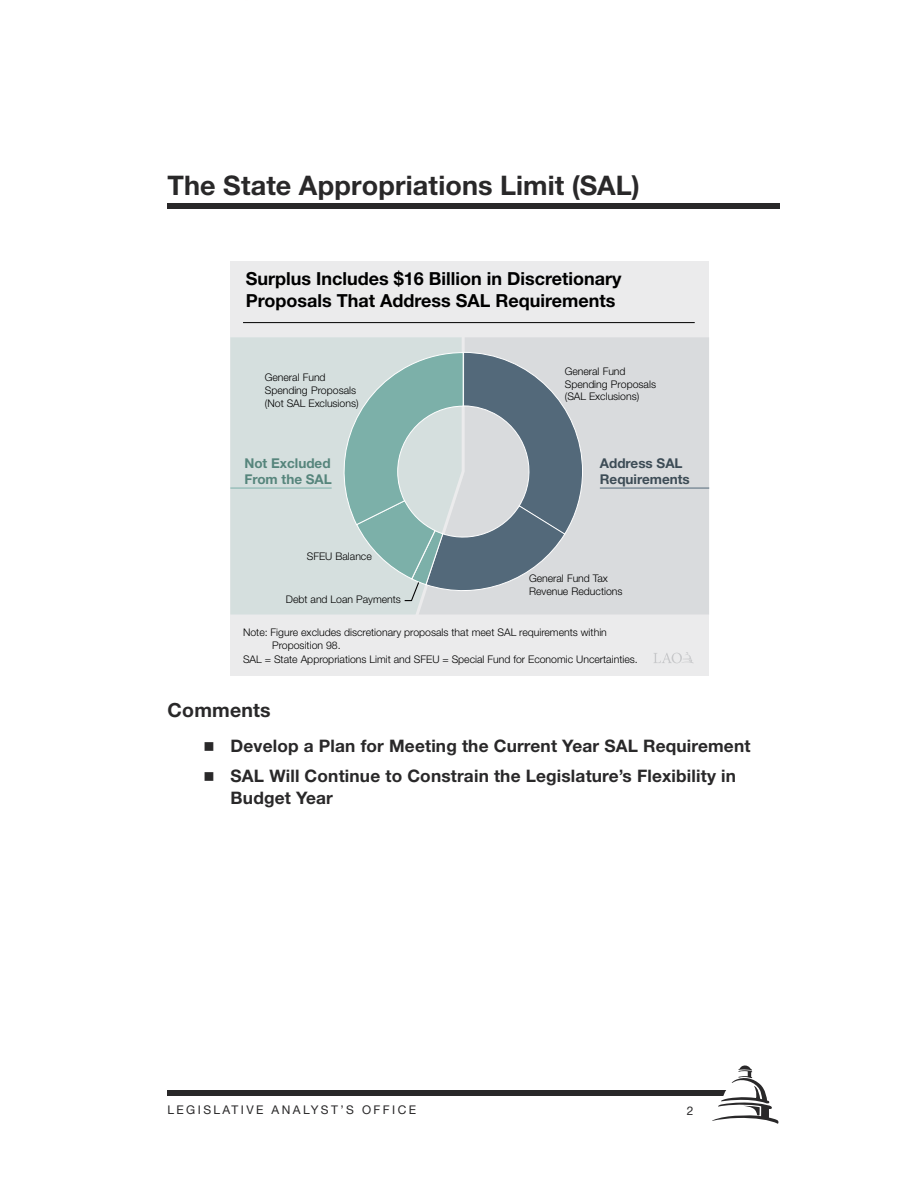
<style>
.page{position:relative;width:918px;height:1188px;background:#fff}
.page>*{position:absolute;margin:0;border:0;box-sizing:border-box;transform-origin:0 0}
.t1{font:700 27px "Helvetica Neue LT";letter-spacing:.005em;color:#292829}
.t2{font:700 19.5px "Helvetica Neue LT";letter-spacing:.01em;color:#292829}
.t3{font:700 18px/21.6px "Helvetica Neue LT";color:#000}
.t4{font:700 17.25px/30px "Helvetica Neue LT";letter-spacing:.01em;color:#292829}
.t5{font:700 13.5px/16.2px "Helvetica Neue LT";color:#3d4c56}
.t6{font:700 13.5px/16.2px "Helvetica Neue LT";color:#56857c}
.t7{font:12px "Helvetica Neue LT";letter-spacing:.2em;color:#292829}
.t8{font:300 10.5px/12.6px "Helvetica Neue LT";color:#000}
</style>
<div class="page">
<div style="left:168px;top:1090px;width:567px;height:5px;background:#292829"></div>
<svg style="left:712px;top:1065px;width:67px;height:59px"></svg>
<div style="left:168px;top:204px;width:612px;height:5px;background:#292829"></div>
<div style="left:230px;top:261px;width:479px;height:415px;background:#ebebec"></div>
<svg style="left:654px;top:652px;width:39px;height:11px"></svg>
<div style="left:583px;top:337px;width:126px;height:277px;background:#d9dbdd"></div>
<div style="left:230px;top:337px;width:97px;height:278px;background:#d5dfde"></div>
<hr style="left:243px;top:322px;width:452px;height:1px;background:#000">
<svg style="left:327px;top:337px;width:256px;height:278px;background:#a7babd"></svg>
<hr style="left:600px;top:488px;width:109px;height:1px;background:#53697a">
<hr style="left:230px;top:488px;width:102px;height:1px;background:#7cb0a9">
<h1 class="t1" style="left:168px;top:169px;width:474px">The State Appropriations Limit (SAL)</h1>
<h3 class="t3" style="left:246px;top:268px;width:377px">Surplus Includes $16 Billion in Discretionary<br>Proposals That Address SAL Requirements</h3>
<p class="t8" style="left:265px;top:371px;width:95px">General Fund<br>Spending Proposals (Not SAL Exclusions)</p>
<p class="t6" style="left:244px;top:455px;width:89px">Not Excluded<br>From the SAL</p>
<p class="t8" style="left:307px;top:550px;width:66px">SFEU Balance</p>
<p class="t8" style="left:286px;top:593px;width:117px">Debt and Loan Payments</p>
<p class="t8" style="left:565px;top:365px;width:93px">General Fund<br>Spending Proposals (SAL Exclusions)</p>
<p class="t5" style="left:600px;top:455px;width:91px">Address SAL<br>Requirements</p>
<p class="t8" style="left:529px;top:572px;width:95px">General Fund Tax<br>Revenue Reductions</p>
<p class="t8" style="left:243px;top:625px;width:365px">Note: Figure excludes discretionary proposals that meet SAL requirements within</p>
<p class="t8" style="left:272px;top:639px;width:70px">Proposition 98.</p>
<p class="t8" style="left:243px;top:652px;width:396px">SAL = State Appropriations Limit and SFEU = Special Fund for Economic Uncertainties.</p>
<h2 class="t2" style="left:168px;top:698px;width:105px">Comments</h2>
<h3 class="t4" style="left:231px;top:730px;width:521px">Develop a Plan for Meeting the Current Year SAL Requirement<br>SAL Will Continue to Constrain the Legislature’s Flexibility in</h3>
<h3 class="t4" style="left:231px;top:783px;width:104px">Budget Year</h3>
<p class="t7" style="left:168px;top:1102px;width:250px">LEGISLATIVE ANALYST’S OFFICE</p>
<p class="t7" style="left:687px;top:1104px;width:8px">2</p>
</div>
